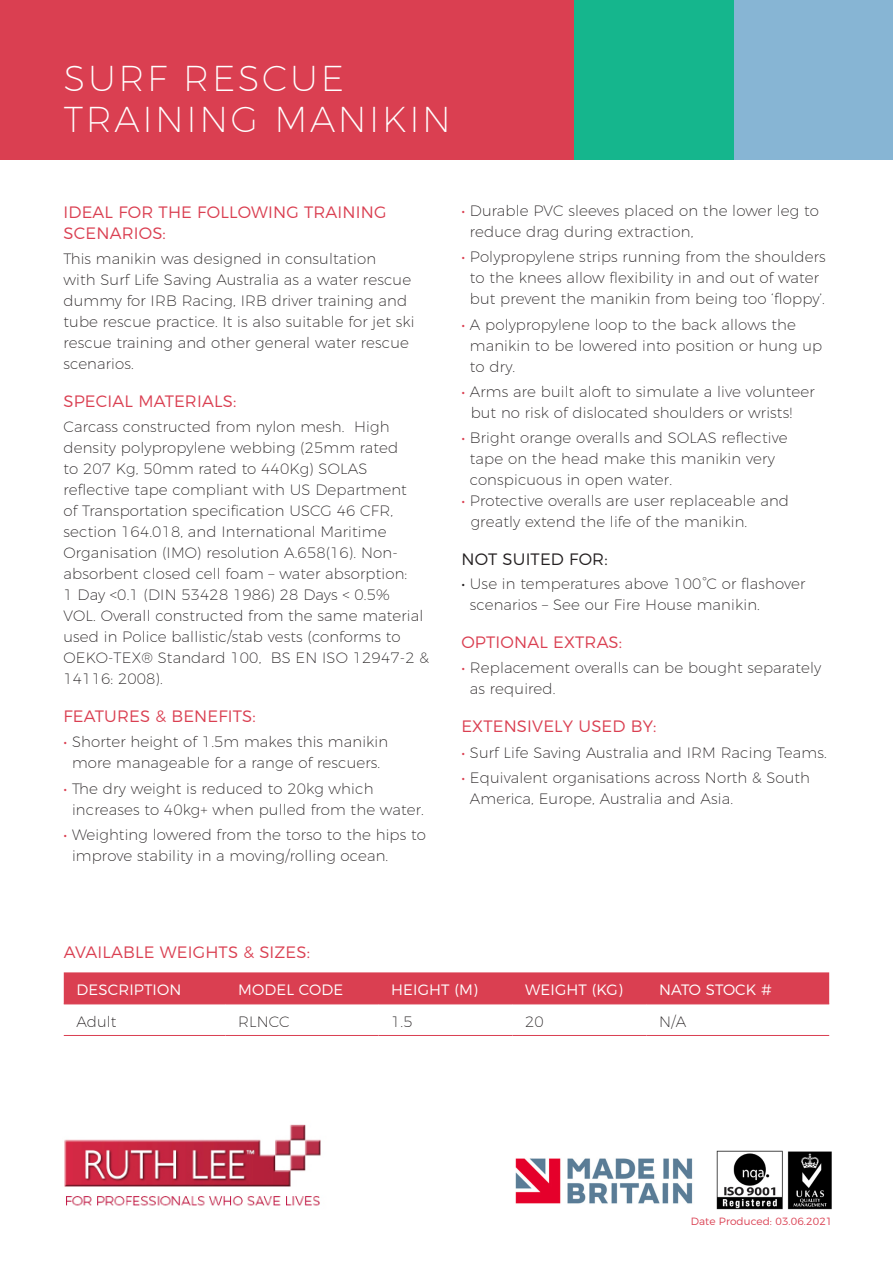
<style>
.page{position:relative;width:893px;height:1263px;background:#fff}
.page>*{position:absolute;margin:0;border:0;box-sizing:border-box;transform-origin:0 0}
.t1{font:200 36px/40.5px "Montserrat";letter-spacing:.075em;color:#fff}
.t2{font:300 16.5px/21px "Montserrat";letter-spacing:.01em;color:#da3f51}
.t3{font:300 16.5px "Montserrat";letter-spacing:.01em;color:#231f20}
.t4{font:200 15px/21px "Montserrat";letter-spacing:.01em;color:#231f20}
.t5{font:300 15px "Montserrat";letter-spacing:.01em;color:#fff}
.t6{font:300 10.5px "Montserrat";letter-spacing:.01em;color:#da3f51}
.s1{font-weight:300;color:#da3f51}
.s2{font-weight:300}
</style>
<div class="page">
<div style="left:0;top:0;width:574px;height:159px;background:#da3f51"></div>
<div style="left:733px;top:0;width:160px;height:159px;background:#87b5d4"></div>
<div style="left:574px;top:0;width:159px;height:159px;background:#15b68d"></div>
<div style="left:64px;top:972px;width:765px;height:31px;background:#da3f51"></div>
<hr style="left:64px;top:1003px;width:161px;height:1px;background:#da3f51">
<hr style="left:225px;top:1003px;width:153px;height:1px;background:#da3f51">
<hr style="left:378px;top:1003px;width:134px;height:1px;background:#da3f51">
<hr style="left:512px;top:1003px;width:134px;height:1px;background:#da3f51">
<hr style="left:646px;top:1003px;width:183px;height:1px;background:#da3f51">
<hr style="left:64px;top:1035px;width:161px;height:1px;background:#da3f51">
<hr style="left:225px;top:1035px;width:153px;height:1px;background:#da3f51">
<hr style="left:378px;top:1035px;width:134px;height:1px;background:#da3f51">
<hr style="left:512px;top:1035px;width:134px;height:1px;background:#da3f51">
<hr style="left:646px;top:1035px;width:183px;height:1px;background:#da3f51">
<img style="left:717px;top:1151px;width:115px;height:59px">
<img style="left:64px;top:1124px;width:257px;height:82px">
<img style="left:515px;top:1158px;width:178px;height:46px">
<p class="t1" style="left:64px;top:55px;width:389px">SURF RESCUE<br>TRAINING MANIKIN</p>
<p class="t2" style="left:64px;top:200px;width:325px">IDEAL FOR THE FOLLOWING TRAINING<br>SCENARIOS:</p>
<p class="t4" style="left:64px;top:247px;width:353px">This manikin was designed in consultation<br>with Surf Life Saving Australia as a water rescue dummy for IRB Racing, IRB driver training and tube rescue practice. It is also suitable for jet ski rescue training and other general water rescue scenarios.</p>
<p class="t2" style="left:64px;top:389px;width:174px">SPECIAL MATERIALS:</p>
<p class="t4" style="left:64px;top:415px;width:367px">Carcass constructed from nylon mesh. High density polypropylene webbing (25mm rated<br>to 207 Kg, 50mm rated to 440Kg) SOLAS reflective tape compliant with US Department<br>of Transportation specification USCG 46 CFR, section 164.018, and International Maritime Organisation (IMO) resolution A.658(16). Non&shy;absorbent closed cell foam – water absorption:<br>1 Day &lt;0.1 (DIN 53428 1986) 28 Days &lt; 0.5%<br>VOL. Overall constructed from the same material used in Police ballistic/stab vests (conforms to OEKO-TEX® Standard 100, BS EN ISO 12947-2 &amp; 14116: 2008).</p>
<p class="t2" style="left:64px;top:704px;width:194px">FEATURES &amp; BENEFITS:</p>
<p class="t4" style="left:64px;top:730px;width:326px;text-align:center"><span class="s1">•</span> Shorter height of 1.5m makes this manikin more manageable for a range of rescuers.</p>
<p class="t4" style="left:72px;top:776px;width:353px;text-indent:-9px"><span class="s1">•</span> The dry weight is reduced to 20kg which increases to 40kg+ when pulled from the water.</p>
<p class="t4" style="left:72px;top:823px;width:355px;text-indent:-9px"><span class="s1">•</span> Weighting lowered from the torso to the hips to improve stability in a moving/rolling ocean.</p>
<p class="t4" style="left:470px;top:199px;width:351px;text-indent:-9px"><span class="s1">•</span> Durable PVC sleeves placed on the lower leg to reduce drag during extraction,</p>
<p class="t4" style="left:461px;top:245px;width:366px;text-align:center"><span class="s1">•</span> Polypropylene strips running from the shoulders to the knees allow flexibility in and out of water but prevent the manikin from being too ‘floppy’.</p>
<p class="t4" style="left:470px;top:313px;width:354px;text-indent:-9px"><span class="s1">•</span> A polypropylene loop to the back allows the manikin to be lowered into position or hung up to dry.</p>
<p class="t4" style="left:471px;top:380px;width:345px;text-indent:-9px"><span class="s1">•</span> Arms are built aloft to simulate a live volunteer but no risk of dislocated shoulders or wrists!</p>
<p class="t4" style="left:470px;top:426px;width:319px;text-indent:-9px"><span class="s1">•</span> Bright orange overalls and SOLAS reflective tape on the head make this manikin very conspicuous in open water.</p>
<p class="t4" style="left:461px;top:489px;width:329px"><span class="s1">•</span> Protective overalls are user replaceable and</p>
<p class="t4" style="left:471px;top:510px;width:278px">greatly extend the life of the manikin.</p>
<p class="t3" style="left:461px;top:546px;width:148px">NOT SUITED FOR:</p>
<p class="t4" style="left:470px;top:572px;width:337px;text-indent:-9px"><span class="s2">•</span> Use in temperatures above 100°C or flashover scenarios – See our Fire House manikin.</p>
<p class="t2" style="left:461px;top:630px;width:162px">OPTIONAL EXTRAS:</p>
<p class="t4" style="left:470px;top:656px;width:353px;text-indent:-9px"><span class="s1">•</span> Replacement overalls can be bought separately as required.</p>
<p class="t2" style="left:461px;top:714px;width:197px">EXTENSIVELY USED BY:</p>
<p class="t4" style="left:461px;top:740px;width:367px"><span class="s1">•</span> Surf Life Saving Australia and IRM Racing Teams.</p>
<p class="t4" style="left:470px;top:766px;width:342px;text-indent:-9px"><span class="s1">•</span> Equivalent organisations across North &amp; South<br>America, Europe, Australia and Asia.</p>
<p class="t2" style="left:64px;top:940px;width:248px">AVAILABLE WEIGHTS &amp; SIZES:</p>
<p class="t5" style="left:77px;top:978px;width:106px">DESCRIPTION</p>
<p class="t5" style="left:238px;top:978px;width:107px">MODEL CODE</p>
<p class="t5" style="left:391px;top:978px;width:88px">HEIGHT (M)</p>
<p class="t5" style="left:525px;top:978px;width:99px">WEIGHT (KG)</p>
<p class="t5" style="left:659px;top:978px;width:114px">NATO STOCK #</p>
<p class="t4" style="left:77px;top:1010px;width:41px">Adult</p>
<p class="t4" style="left:238px;top:1010px;width:53px">RLNCC</p>
<p class="t4" style="left:391px;top:1010px;width:23px">1.5</p>
<p class="t4" style="left:525px;top:1010px;width:20px">20</p>
<p class="t4" style="left:659px;top:1010px;width:29px">N/A</p>
<p class="t6" style="left:691px;top:1213px;width:143px">Date Produced: 03.06.2021</p>
</div>
